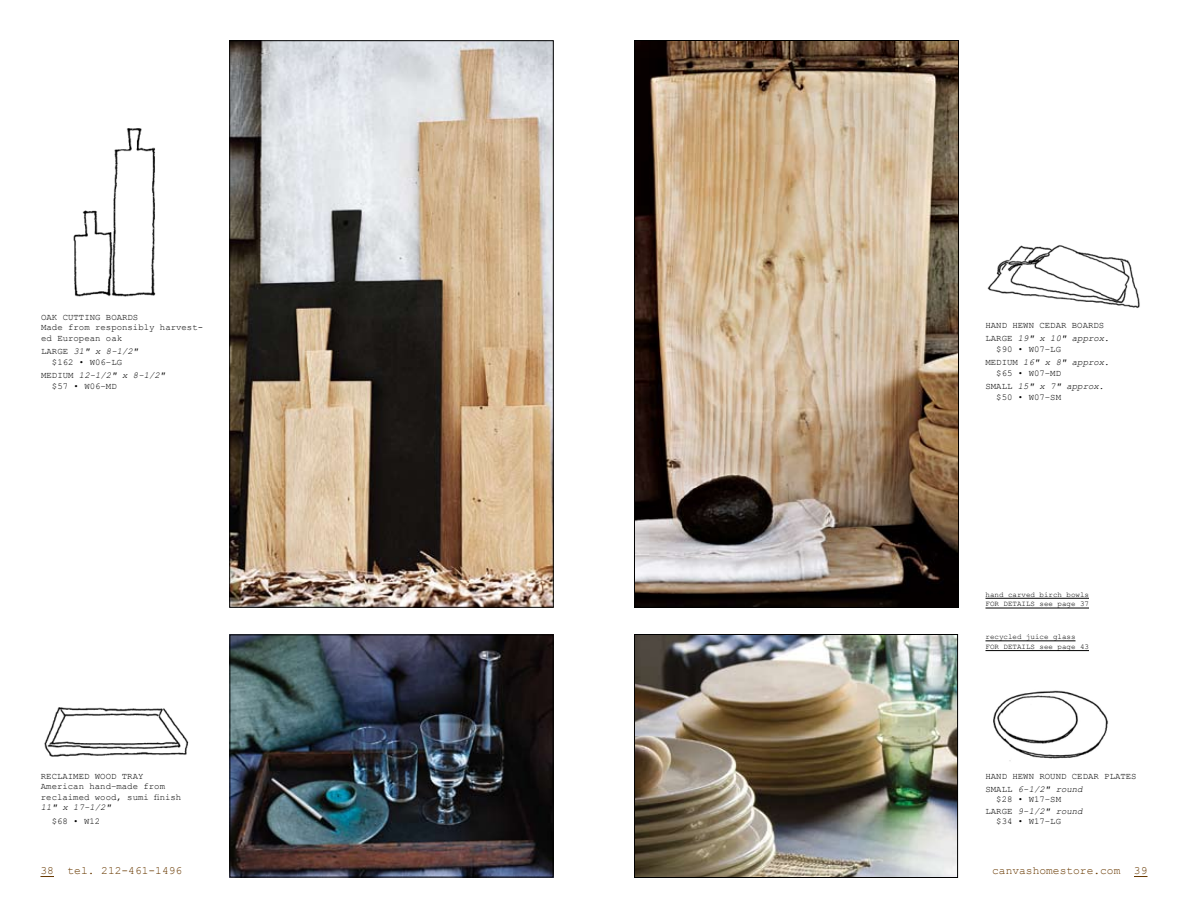
<style>
.page{position:relative;width:1188px;height:918px;background:#fff}
.page>*{position:absolute;margin:0;border:0;box-sizing:border-box;transform-origin:0 0}
.t1{font:11.25px "Courier New";color:#683900}
.t2{font:9px/10.5px "Courier New";color:#000}
.t3{font:italic 9px/13.5px "Courier New";color:#000}
.t4{font:7.5px/9.8px "Courier New";color:#000}
.s1{font-style:italic}
.s2{font-style:normal}
</style>
<div class="page">
<img style="left:993px;top:690px;width:116px;height:71px">
<img style="left:987px;top:245px;width:153px;height:63px">
<img style="left:73px;top:128px;width:83px;height:169px">
<img style="left:636px;top:42px;width:321px;height:564px">
<img style="left:232px;top:42px;width:320px;height:564px">
<img style="left:636px;top:636px;width:320px;height:240px">
<div style="left:634px;top:634px;width:324px;height:244px;border:1px solid #000"></div>
<hr style="left:986px;top:598px;width:103px;height:1px;background:#000">
<hr style="left:986px;top:608px;width:103px;height:1px;background:#000">
<hr style="left:986px;top:641px;width:90px;height:1px;background:#000">
<hr style="left:986px;top:650px;width:103px;height:1px;background:#000">
<svg style="left:40px;top:876px;width:14px;height:1px"></svg>
<svg style="left:1134px;top:876px;width:13px;height:1px"></svg>
<img style="left:231px;top:637px;width:320px;height:239px">
<div style="left:229px;top:635px;width:324px;height:243px;border:1px solid #000"></div>
<img style="left:44px;top:707px;width:145px;height:50px">
<p class="t2" style="left:41px;top:312px;width:164px;text-indent:92px">S<br>Made from responsibly harvest&shy;ed European oak</p>
<p class="t2" style="left:52px;top:346px;width:88px;text-indent:-11px">large <span class="s1">31" x 8-1/2" </span>$162 • W06–LG</p>
<p class="t2" style="left:52px;top:370px;width:115px;text-indent:-11px">medium <span class="s1">12-1/2" x 8-1/2" </span>$57 • W06–MD</p>
<p class="t2" style="left:41px;top:312px;width:39px">OAK CUTTING</p>
<p class="t2" style="left:106px;top:312px;width:7px">BOARD</p>
<p class="t2" style="left:41px;top:770px;width:142px">RECLAI MED WOOD TRAY<br>American hand–made from reclaimed wood, sumi finish</p>
<p class="t3" style="left:41px;top:800px;width:72px">11" x 17-1/2"</p>
<p class="t2" style="left:52px;top:815px;width:50px">$68 • W12</p>
<p class="t3" style="left:986px;top:318px;width:126px;text-indent:113px"><span class="s2">S large</span> 19" x 10" approx.</p>
<p class="t2" style="left:986px;top:342px;width:126px;line-height:13.5px;text-indent:11px">$90 • W07–LG<br>medium <span class="s1">16" x 8" approx.</span></p>
<p class="t2" style="left:986px;top:366px;width:120px;line-height:13.5px;text-indent:11px">$65 • W07–MD<br>small <span class="s1">15" x 7" approx.</span></p>
<p class="t2" style="left:996px;top:391px;width:66px">$50 • W07–SM</p>
<p class="t2" style="left:986px;top:319px;width:7px">HAND</p>
<p class="t2" style="left:1012px;top:319px;width:34px">HEWNCEDAR</p>
<p class="t2" style="left:1072px;top:319px;width:7px">BOARD</p>
<p class="t4" style="left:986px;top:589px;width:105px">hand carved birch bowls<br>FOR DETAILS see page 37</p>
<p class="t4" style="left:986px;top:632px;width:105px">recycled juice glass<br>FOR DETAILS see page 43</p>
<p class="t2" style="left:986px;top:771px;width:93px">hand hewn ROUND CEDAR</p>
<p class="t2" style="left:1104px;top:771px;width:7px">PLATEs</p>
<p class="t2" style="left:996px;top:784px;width:88px;line-height:9.8px;text-indent:-11px">small <span class="s1">6-1/2" round </span>$28 • W17–SM</p>
<p class="t2" style="left:996px;top:806px;width:88px;line-height:9.8px;text-indent:-11px">large <span class="s1">9-1/2" round </span>$34 • W17–LG</p>
<p class="t1" style="left:40px;top:863px;width:143px">38 tel. 212-461-1496</p>
<p class="t1" style="left:992px;top:863px;width:157px">canvashomestore.com 39</p>
</div>
